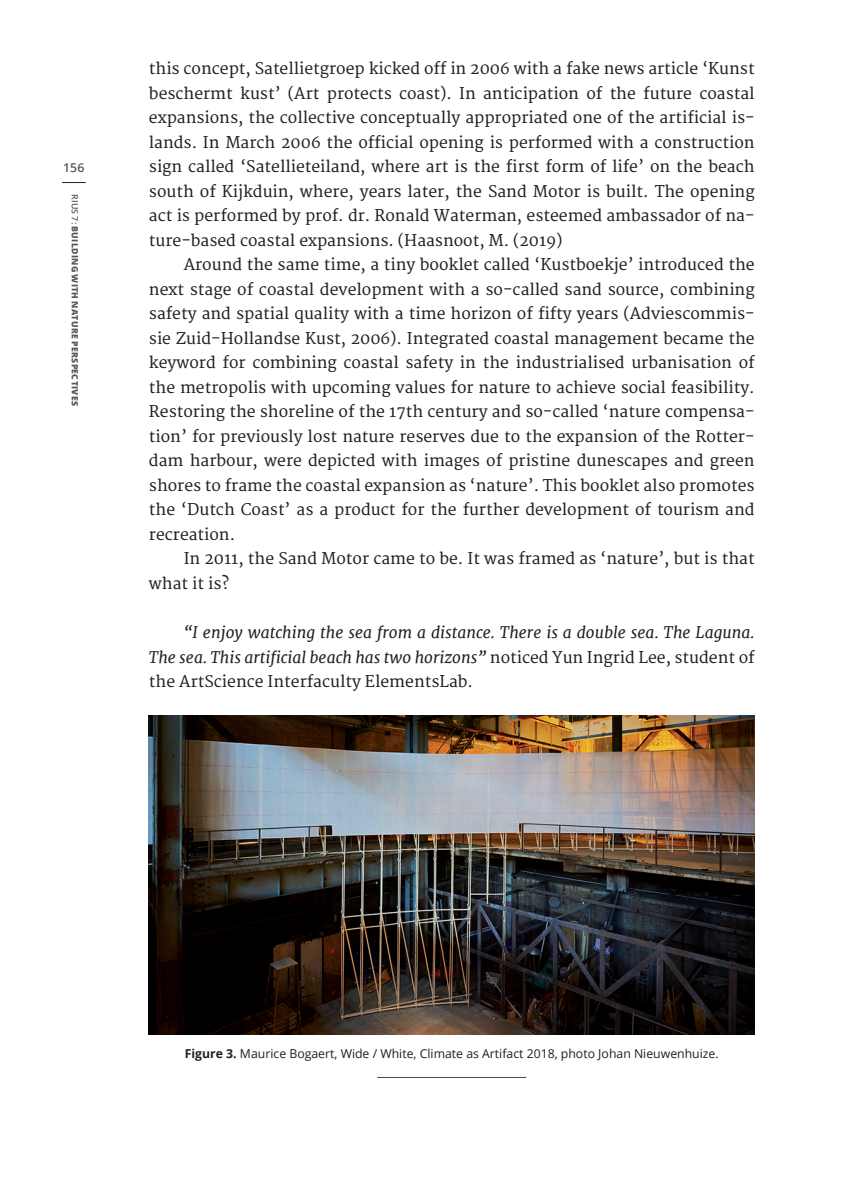
<style>
.page{position:relative;width:844px;height:1191px;background:#fff}
.page>*{position:absolute;margin:0;border:0;box-sizing:border-box;transform-origin:0 0}
.t1{font:15.75px/24.5px "Merriweather";color:#231f20;text-align:justify}
.t2{font:italic 15.75px/24.5px "Merriweather";color:#231f20;text-align:justify}
.t3{font:12.25px "Open Sans";color:#231f20}
.t4{font:600 12.25px "Open Sans";color:#57585a}
.t5{font:800 8.75px "Open Sans";letter-spacing:.03em;color:#57585a}
.s1{font-weight:600}
.s2{font-style:normal}
.s3{font-weight:700}
</style>
<div class="page">
<svg style="left:62px;top:182px;width:24px;height:1px"></svg>
<img style="left:149px;top:715px;width:605px;height:319px">
<hr style="left:377px;top:1077px;width:149px;height:1px;background:#414448">
<p class="t4" style="left:63px;top:159px;width:23px">156</p>
<p class="t5" style="left:82px;top:194px;width:214px;rotate:90deg"><span class="s1">RIUS 7:</span> BUILDING WITH NATURE PERSPECTIVES</p>
<p class="t1" style="left:149px;top:57px;width:607px">this concept, Satellietgroep kicked off in 2006 with a fake news article ‘Kunst beschermt kust’ (Art protects coast). In anticipation of the future coastal expansions, the collective conceptually appropriated one of the artificial is&shy;lands. In March 2006 the official opening is performed with a construction sign called ‘Satellieteiland, where art is the first form of life’ on the beach south of Kijkduin, where, years later, the Sand Motor is built. The opening act is performed by prof. dr. Ronald Waterman, esteemed ambassador of na&shy;ture-based coastal expansions. (Haasnoot, M. (2019)</p>
<p class="t1" style="left:149px;top:253px;width:607px;text-indent:35px">Around the same time, a tiny booklet called ‘Kustboekje’ introduced the next stage of coastal development with a so-called sand source, combining safety and spatial quality with a time horizon of fifty years (Adviescommis&shy;sie Zuid-Hollandse Kust, 2006). Integrated coastal management became the keyword for combining coastal safety in the industrialised urbanisation of the metropolis with upcoming values for nature to achieve social feasibility.<br>Restoring the shoreline of the 17th century and so-called ‘nature compensa&shy;tion’ for previously lost nature reserves due to the expansion of the Rotter&shy;dam harbour, were depicted with images of pristine dunescapes and green shores to frame the coastal expansion as ‘nature’. This booklet also promotes the ‘Dutch Coast’ as a product for the further development of tourism and recreation.</p>
<p class="t1" style="left:149px;top:547px;width:607px;text-indent:35px">In 2011, the Sand Motor came to be. It was framed as ‘nature’, but is that what it is?</p>
<p class="t2" style="left:149px;top:620px;width:607px;text-indent:35px">“I enjoy watching the sea from a distance. There is a double sea. The Laguna.<br>The sea. This artificial beach has two horizons” <span class="s2">noticed Yun Ingrid Lee, student of the ArtScience Interfaculty ElementsLab.</span></p>
<p class="t3" style="left:185px;top:1045px;width:535px"><span class="s3">Figure 3.</span> Maurice Bogaert, Wide / White, Climate as Artifact 2018, photo Johan Nieuwenhuize.</p>
</div>
